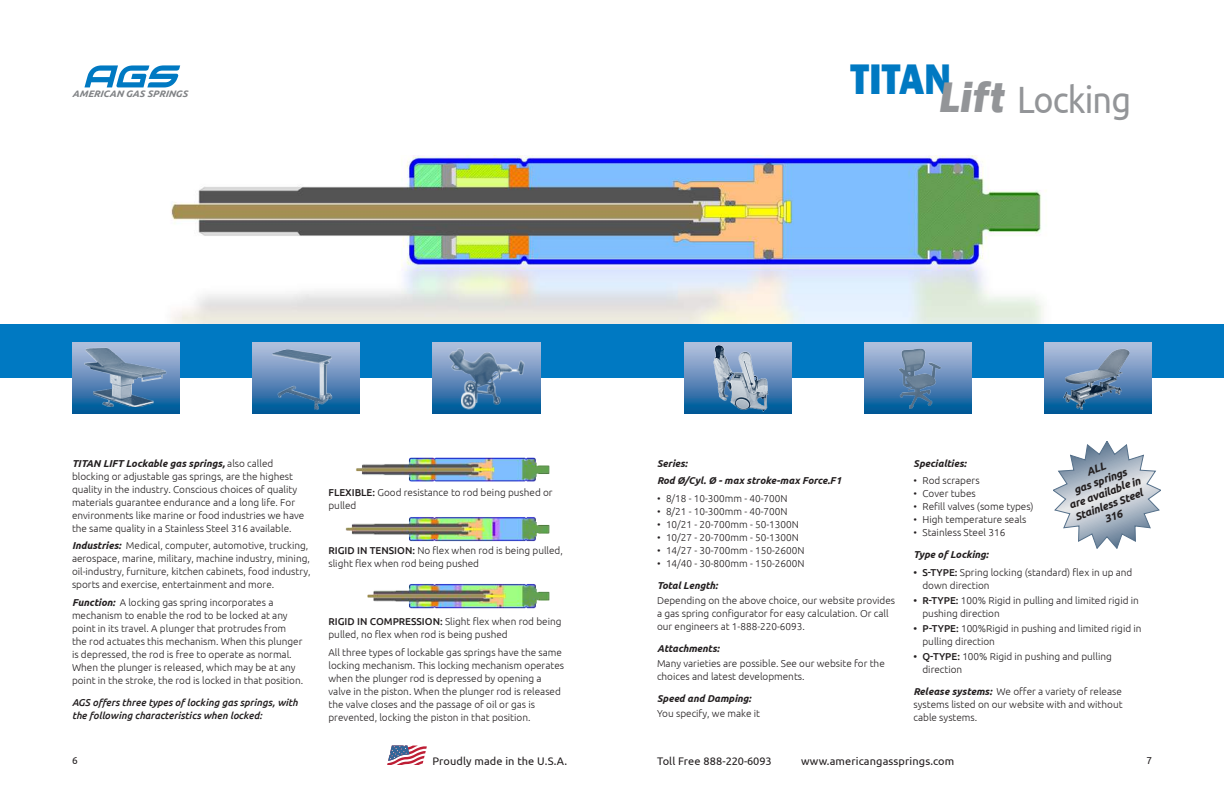
<style>
.page{position:relative;width:1224px;height:792px;background:#fff}
.page>*{position:absolute;margin:0;border:0;box-sizing:border-box;transform-origin:0 0}
.t1{font:800 44px "Franklin Gothic";color:#0079c2;scale:.9 1}
.t2{font:38px "Ubuntu";letter-spacing:-.025em;color:#939598;scale:.9 1}
.t3{font:11px "Ubuntu";letter-spacing:.01em;color:#231f20}
.t4{font:italic 700 11px/12.7px "Ubuntu";color:#231f20;text-align:center}
.t5{font:11px "Ubuntu";letter-spacing:-.01em;color:#231f20}
.t6{font:300 10px/13px "Ubuntu";color:#231f20}
.t7{font:italic 700 10px/17.5px "Ubuntu";color:#231f20}
.t8{font:italic 500 10px/13px "Ubuntu";color:#231f20}
.t9{font:10px "Ubuntu";color:#231f20}
.t10{font:italic 700 9.3px "Ubuntu";color:#808285;scale:1.05 1}
.s1{font-style:italic;color:#939598}
.s2{font-weight:700;font-style:italic}
.s3{font-weight:500}
</style>
<div class="page">
<svg style="left:84px;top:65px;width:96px;height:22px"></svg>
<svg style="left:387px;top:745px;width:40px;height:20px"></svg>
<img style="left:171px;top:156px;width:875px;height:226px">
<div style="left:0;top:324px;width:1224px;height:54px;background:#0079c2"></div>
<svg style="left:72px;top:342px;width:108px;height:72px;background:#4b82b4"></svg>
<svg style="left:432px;top:342px;width:108px;height:72px;background:#5d8cba"></svg>
<svg style="left:864px;top:342px;width:108px;height:72px;background:#5d8bba"></svg>
<svg style="left:252px;top:342px;width:108px;height:72px"></svg>
<svg style="left:684px;top:342px;width:108px;height:72px"></svg>
<svg style="left:1044px;top:342px;width:108px;height:72px;background:#5f8dbb"></svg>
<img style="left:82px;top:344px;width:88px;height:63px">
<img style="left:261px;top:342px;width:90px;height:72px">
<img style="left:447px;top:346px;width:79px;height:64px">
<img style="left:892px;top:346px;width:52px;height:63px">
<img style="left:1062px;top:347px;width:70px;height:63px">
<img style="left:686px;top:343px;width:108px;height:71px">
<img style="left:356px;top:457px;width:194px;height:25px">
<img style="left:345px;top:517px;width:205px;height:25px">
<img style="left:367px;top:584px;width:183px;height:25px">
<svg style="left:1053px;top:441px;width:108px;height:108px"></svg>
<p class="t10" style="left:72px;top:88px;width:111px">AMERICAN GAS SPRINGS</p>
<h1 class="t1" style="left:850px;top:51px;width:173px">Titan<span class="s1">Lift</span></h1>
<h2 class="t2" style="left:1017px;top:76px;width:128px">Locking</h2>
<p class="t6" style="left:72px;top:456px;width:234px"><span class="s2">TITAN LIFT Lockable gas springs,</span> also called blocking or adjustable gas springs, are the highest quality in the industry. Conscious choices of quality materials guarantee endurance and a long life. For environments like marine or food industries we have the same quality in a Stainless Steel 316 available.</p>
<p class="t6" style="left:72px;top:539px;width:240px"><span class="s2">Industries:</span> Medical, computer, automotive, trucking, aerospace, marine, military, machine industry, mining, oil-industry, furniture, kitchen cabinets, food industry, sports and exercise, entertainment and more.</p>
<p class="t6" style="left:72px;top:595px;width:233px"><span class="s2">Function:</span> A locking gas spring incorporates a mechanism to enable the rod to be locked at any point in its travel. A plunger that protrudes from the rod actuates this mechanism. When this plunger is depressed, the rod is free to operate as normal.<br>When the plunger is released, which may be at any point in the stroke, the rod is locked in that position.</p>
<p class="t8" style="left:72px;top:695px;width:227px">AGS offers three types of locking gas springs, with the following characteristics when locked:</p>
<p class="t6" style="left:328px;top:485px;width:226px"><span class="s3">FLEXIBLE:</span> Good resistance to rod being pushed or pulled</p>
<p class="t6" style="left:328px;top:544px;width:236px"><span class="s3">RIGID IN TENSION:</span> No flex when rod is being pulled, slight flex when rod being pushed</p>
<p class="t6" style="left:328px;top:615px;width:234px"><span class="s3">RIGID IN COMPRESSION:</span> Slight flex when rod being pulled, no flex when rod is being pushed</p>
<p class="t6" style="left:328px;top:645px;width:237px">All three types of lockable gas springs have the same locking mechanism. This locking mechanism operates when the plunger rod is depressed by opening a valve in the piston. When the plunger rod is released the valve closes and the passage of oil or gas is prevented, locking the piston in that position.</p>
<p class="t7" style="left:657px;top:454px;width:186px">Series:<br>Rod Ø/Cyl. Ø - max stroke-max Force.F1</p>
<p class="t6" style="left:657px;top:491px;width:132px">• 8/18 - 10-300mm - 40-700N</p>
<p class="t6" style="left:657px;top:504px;width:132px">• 8/21 - 10-300mm - 40-700N</p>
<p class="t6" style="left:657px;top:517px;width:143px">• 10/21 - 20-700mm - 50-1300N</p>
<p class="t6" style="left:657px;top:530px;width:143px">• 10/27 - 20-700mm - 50-1300N</p>
<p class="t6" style="left:657px;top:543px;width:149px">• 14/27 - 30-700mm - 150-2600N</p>
<p class="t6" style="left:657px;top:556px;width:149px">• 14/40 - 30-800mm - 150-2600N</p>
<p class="t7" style="left:657px;top:576px;width:62px">Total Length:</p>
<p class="t6" style="left:657px;top:594px;width:240px">Depending on the above choice, our website provides a gas spring configurator for easy calculation. Or call our engineers at 1-888-220-6093.</p>
<p class="t7" style="left:657px;top:639px;width:64px">Attachments:</p>
<p class="t6" style="left:657px;top:657px;width:229px">Many varieties are possible. See our website for the choices and latest developments.</p>
<p class="t7" style="left:657px;top:690px;width:96px">Speed and Damping:</p>
<p class="t6" style="left:657px;top:707px;width:105px">You specify, we make it</p>
<p class="t7" style="left:914px;top:454px;width:54px">Specialties:</p>
<p class="t6" style="left:914px;top:474px;width:68px">• Rod scrapers</p>
<p class="t6" style="left:914px;top:487px;width:64px">• Cover tubes</p>
<p class="t6" style="left:914px;top:500px;width:122px">• Refill valves (some types)</p>
<p class="t6" style="left:914px;top:513px;width:114px">• High temperature seals</p>
<p class="t6" style="left:914px;top:526px;width:93px">• Stainless Steel 316</p>
<p class="t7" style="left:914px;top:546px;width:76px">Type of Locking:</p>
<p class="t6" style="left:922px;top:565px;width:211px;text-indent:-9px"><span class="s3">• S-TYPE:</span> Spring locking (standard) flex in up and down direction</p>
<p class="t6" style="left:922px;top:594px;width:218px;text-indent:-9px"><span class="s3">• R-TYPE:</span> 100% Rigid in pulling and limited rigid in pushing direction</p>
<p class="t6" style="left:922px;top:622px;width:221px;text-indent:-9px"><span class="s3">• P-TYPE:</span> 100%Rigid in pushing and limited rigid in pulling direction</p>
<p class="t6" style="left:922px;top:650px;width:191px;text-indent:-9px"><span class="s3">• Q-TYPE:</span> 100% Rigid in pushing and pulling direction</p>
<p class="t6" style="left:914px;top:685px;width:211px;text-align:justify"><span class="s2">Release systems:</span> We offer a variety of release systems listed on our website with and without cable systems.</p>
<p class="t4" style="left:1058px;top:476px;width:77px;rotate:-20deg">ALL<br>gas springs<br>are available in<br>Stainless Steel<br>316</p>
<p class="t9" style="left:72px;top:755px;width:7px">6</p>
<p class="t3" style="left:432px;top:754px;width:136px">Proudly made in the U.S.A.</p>
<p class="t5" style="left:657px;top:754px;width:116px">Toll Free 888-220-6093</p>
<p class="t3" style="left:801px;top:754px;width:155px">www.americangassprings.com</p>
<p class="t9" style="left:1146px;top:755px;width:7px">7</p>
</div>
